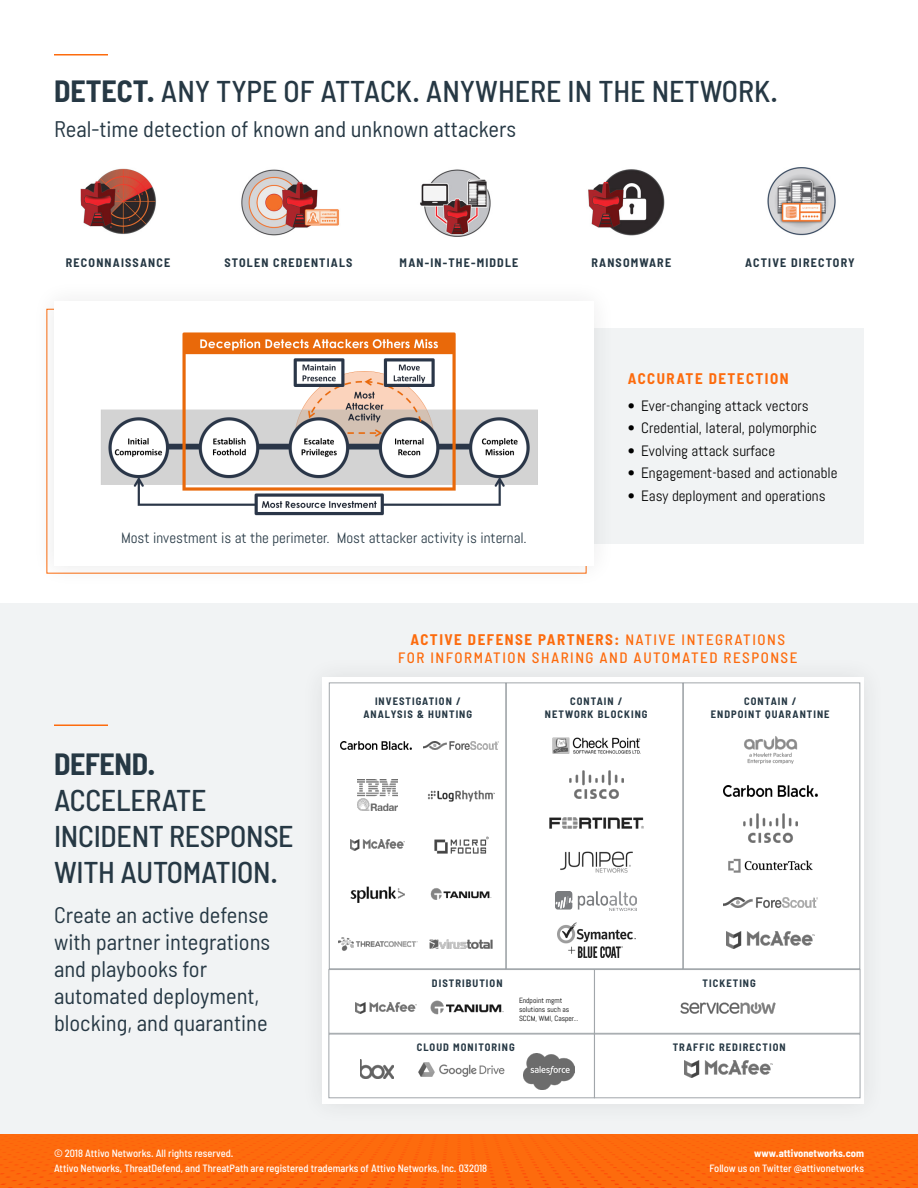
<style>
.page{position:relative;width:918px;height:1188px;background:#fff}
.page>*{position:absolute;margin:0;border:0;box-sizing:border-box;transform-origin:0 0}
.t1{font:500 semi-condensed 30px/36px "Barlow";letter-spacing:-.01em;color:#263844}
.Subtitle{font:semi-condensed 22.5px/27px "Barlow";color:#263844}
.t2{font:15px "Abel";color:#000}
.Paragraph_Header{font:500 semi-condensed 15px/18px "Barlow";letter-spacing:.1em;color:#fd6b0d;text-align:center}
.t3{font:15px "Abel";color:#263844}
.t4{font:700 semi-condensed 15px "Barlow";letter-spacing:.1em;color:#fd6b0d}
.Paragraph_Header-2{font:700 semi-condensed 12px "Barlow";letter-spacing:.1em;color:#263844}
.Body_Content{font:500 semi-condensed 10.5px "Barlow";color:#fff}
.t5{font:700 semi-condensed 10.5px/12.6px "Barlow";letter-spacing:.1em;color:#263844;text-align:center}
.Body_Content-2{font:700 semi-condensed 10.5px "Barlow";color:#fff}
.t6{font:7.5px/9px "Abel";color:#000}
.s1{font-weight:700}
</style>
<div class="page">
<div style="left:0;top:603px;width:918px;height:531px;background:#f1f3f4"></div>
<div style="left:594px;top:328px;width:270px;height:216px;background:#f1f3f4"></div>
<div style="left:31px;top:279px;width:586px;height:310px;background:#231f20;opacity:.1"></div>
<div style="left:54px;top:302px;width:540px;height:264px;background:#fff"></div>
<img style="left:0;top:1134px;width:918px;height:54px">
<hr style="left:54px;top:54px;width:54px;height:2px;background:#fd6b0d">
<hr style="left:54px;top:724px;width:54px;height:2px;background:#fd6b0d">
<img style="left:80px;top:168px;width:76px;height:66px">
<img style="left:241px;top:169px;width:99px;height:67px">
<img style="left:420px;top:169px;width:71px;height:68px">
<img style="left:588px;top:169px;width:77px;height:67px">
<img style="left:767px;top:167px;width:69px;height:69px">
<img style="left:101px;top:332px;width:437px;height:184px">
<div style="left:323px;top:677px;width:541px;height:427px;background:#fff"></div>
<div style="left:329px;top:682px;width:177px;height:287px;border:1px solid #a1a6aa"></div>
<div style="left:328px;top:969px;width:267px;height:65px;border:1px solid #a1a6aa"></div>
<div style="left:594px;top:969px;width:266px;height:65px;border:1px solid #a1a6aa"></div>
<div style="left:328px;top:1034px;width:267px;height:64px;border:1px solid #a1a6aa"></div>
<div style="left:594px;top:1034px;width:266px;height:64px;border:1px solid #a1a6aa"></div>
<div style="left:506px;top:682px;width:177px;height:287px;border:1px solid #a1a6aa"></div>
<div style="left:683px;top:682px;width:177px;height:287px;border:1px solid #a1a6aa"></div>
<img style="left:680px;top:1002px;width:96px;height:12px">
<img style="left:684px;top:1060px;width:88px;height:17px">
<img style="left:351px;top:839px;width:54px;height:11px">
<img style="left:356px;top:1002px;width:61px;height:12px">
<img style="left:726px;top:931px;width:88px;height:17px">
<img style="left:360px;top:1060px;width:34px;height:18px">
<img style="left:418px;top:1062px;width:87px;height:15px">
<img style="left:430px;top:1000px;width:74px;height:15px">
<img style="left:341px;top:742px;width:71px;height:8px">
<img style="left:723px;top:786px;width:94px;height:10px">
<img style="left:424px;top:741px;width:74px;height:9px">
<img style="left:723px;top:897px;width:95px;height:11px">
<img style="left:357px;top:780px;width:41px;height:30px">
<img style="left:428px;top:790px;width:67px;height:11px">
<img style="left:434px;top:836px;width:54px;height:17px">
<img style="left:351px;top:886px;width:54px;height:17px">
<img style="left:430px;top:888px;width:62px;height:12px">
<img style="left:338px;top:937px;width:79px;height:14px">
<img style="left:429px;top:939px;width:64px;height:10px">
<img style="left:552px;top:738px;width:89px;height:15px">
<img style="left:569px;top:770px;width:54px;height:29px">
<img style="left:743px;top:814px;width:54px;height:28px">
<img style="left:549px;top:817px;width:95px;height:12px">
<img style="left:560px;top:851px;width:73px;height:22px">
<img style="left:556px;top:892px;width:81px;height:18px">
<img style="left:557px;top:923px;width:78px;height:34px">
<img style="left:744px;top:736px;width:53px;height:28px">
<img style="left:728px;top:858px;width:85px;height:15px">
<img style="left:524px;top:1054px;width:50px;height:35px">
<p class="t1" style="left:54px;top:72px;width:726px"><span class="s1">DETECT.</span> ANY TYPE OF ATTACK. ANYWHERE IN THE NETWORK.</p>
<p class="Subtitle" style="left:54px;top:115px;width:464px">Real-time detection of known and unknown attackers</p>
<p class="Paragraph_Header-2" style="left:66px;top:255px;width:106px">RECONNAISSANCE</p>
<p class="Paragraph_Header-2" style="left:225px;top:255px;width:130px">STOLEN CREDENTIALS</p>
<p class="Paragraph_Header-2" style="left:400px;top:255px;width:120px">MAN-IN-THE-MIDDLE</p>
<p class="Paragraph_Header-2" style="left:591px;top:255px;width:81px">RANSOMWARE</p>
<p class="Paragraph_Header-2" style="left:745px;top:255px;width:111px">ACTIVE DIRECTORY</p>
<p class="t3" style="left:121px;top:529px;width:407px">Most investment is at the perimeter. Most attacker activity is internal.</p>
<p class="t4" style="left:628px;top:369px;width:162px">ACCURATE DETECTION</p>
<p class="t2" style="left:628px;top:396px;width:182px">• Ever-changing attack vectors</p>
<p class="t2" style="left:628px;top:419px;width:191px">• Credential, lateral, polymorphic</p>
<p class="t2" style="left:628px;top:441px;width:149px">• Evolving attack surface</p>
<p class="t2" style="left:628px;top:464px;width:211px">• Engagement-based and actionable</p>
<p class="t2" style="left:628px;top:486px;width:199px">• Easy deployment and operations</p>
<p class="Paragraph_Header" style="left:398px;top:630px;width:401px"><span class="s1">ACTIVE DEFENSE PARTNERS:</span> NATIVE INTEGRATIONS<br>FOR INFORMATION SHARING AND AUTOMATED RESPONSE</p>
<p class="t1" style="left:54px;top:745px;width:241px"><span class="s1">DEFEND.<br></span>ACCELERATE<br>INCIDENT RESPONSE<br>WITH AUTOMATION.</p>
<p class="Subtitle" style="left:54px;top:900px;width:218px">Create an active defense with partner integrations and playbooks for automated deployment, blocking, and quarantine</p>
<p class="t5" style="left:363px;top:695px;width:110px">INVESTIGATION /<br>ANALYSIS &amp; HUNTING</p>
<p class="t5" style="left:545px;top:695px;width:104px">CONTAIN /<br>NETWORK BLOCKING</p>
<p class="t5" style="left:711px;top:695px;width:120px">CONTAIN /<br>ENDPOINT QUARANTINE</p>
<p class="t5" style="left:432px;top:977px;width:72px">DISTRIBUTION</p>
<p class="t5" style="left:703px;top:977px;width:55px">TICKETING</p>
<p class="t6" style="left:519px;top:996px;width:61px">Endpoint mgmt solutions such as<br>SCCM, WMI, Casper...</p>
<p class="t5" style="left:417px;top:1040px;width:100px">CLOUD MONITORING</p>
<p class="t5" style="left:673px;top:1040px;width:115px">TRAFFIC REDIRECTION</p>
<p class="Body_Content" style="left:54px;top:1147px;width:181px">© 2018 Attivo Networks. All rights reserved.</p>
<p class="Body_Content" style="left:54px;top:1162px;width:435px">Attivo Networks, ThreatDefend, and ThreatPath are registered trademarks of Attivo Networks, Inc. 032018</p>
<p class="Body_Content-2" style="left:754px;top:1147px;width:111px">www.attivonetworks.com</p>
<p class="Body_Content" style="left:710px;top:1162px;width:156px">Follow us on Twitter @attivonetworks</p>
</div>
